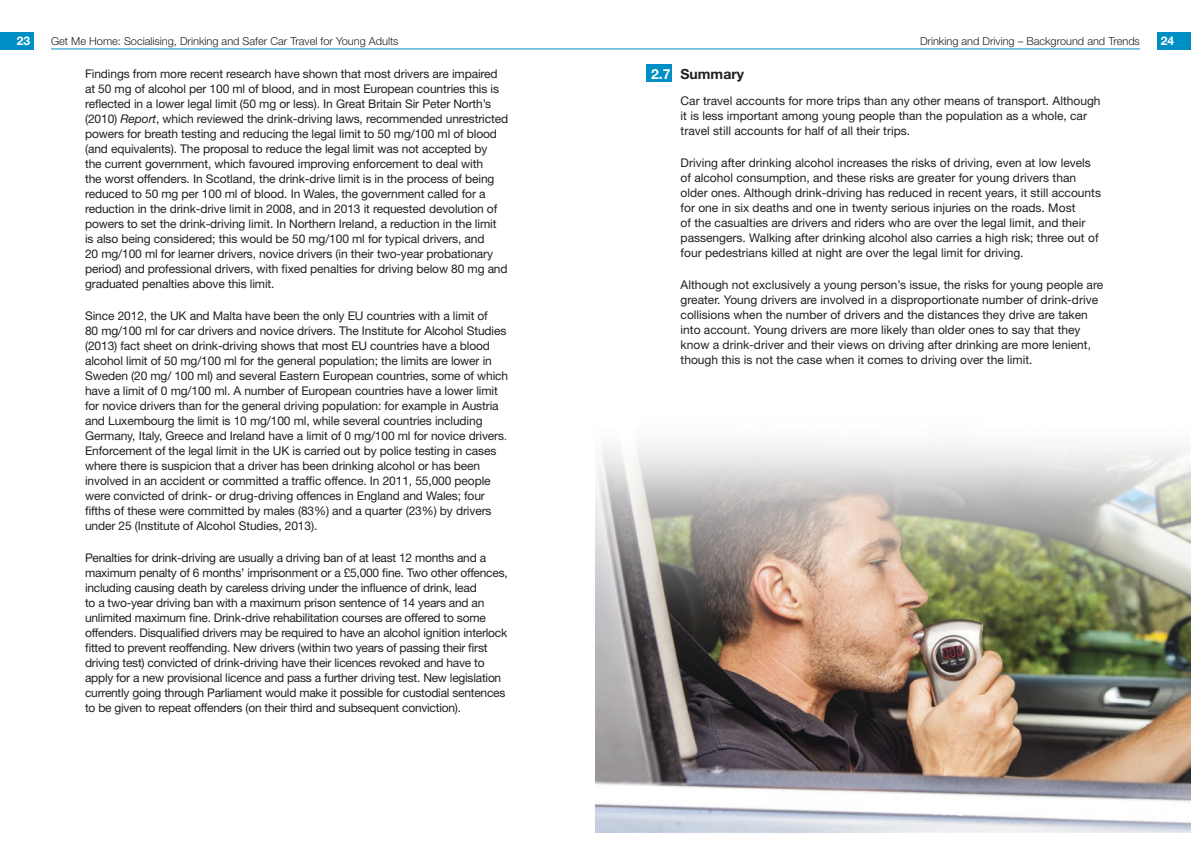
<style>
.page{position:relative;width:1191px;height:842px;background:#fff}
.page>*{position:absolute;margin:0;border:0;box-sizing:border-box;transform-origin:0 0}
.t1{font:700 14px "Helvetica Neue";color:#231f20}
.t2{font:700 14px "Helvetica Neue";color:#fff}
.t3{font:12px/15px "Helvetica Neue";letter-spacing:-.01em;color:#231f20}
.t4{font:700 12px "Helvetica Neue";color:#fff}
.t5{font:300 11px "Helvetica Neue";color:#231f20}
.s1{font-style:italic}
.s2{font-size:10px}
</style>
<div class="page">
<img style="left:595px;top:444px;width:596px;height:388px">
<div style="left:0;top:32px;width:34px;height:17px;background:#008fc5"></div>
<div style="left:1157px;top:32px;width:34px;height:17px;background:#008fc5"></div>
<hr style="left:51px;top:49px;width:1089px;height:1px;background:#008fc5">
<div style="left:646px;top:65px;width:26px;height:17px;background:#008fc5"></div>
<p class="t4" style="left:17px;top:33px;width:15px">23</p>
<p class="t4" style="left:1161px;top:33px;width:15px">24</p>
<p class="t5" style="left:51px;top:34px;width:349px">Get Me Home: Socialising, Drinking and Safer Car Travel for Young Adults</p>
<p class="t5" style="left:920px;top:34px;width:221px">Drinking and Driving – Background and Trends</p>
<p class="t3" style="left:85px;top:66px;width:425px">Findings from more recent research have shown that most drivers are impaired at 50 mg of alcohol per 100 ml of blood, and in most European countries this is reflected in a lower legal limit (50 mg or less). In Great Britain Sir Peter North’s (2010) <span class="s1">Report</span>, which reviewed the drink-driving laws, recommended unrestricted powers for breath testing and reducing the legal limit to 50 mg/100 ml of blood (and equivalents). The proposal to reduce the legal limit was not accepted by<br>the current government, which favoured improving enforcement to deal with<br>the worst offenders. In Scotland, the drink-drive limit is in the process of being reduced to 50 mg per 100 ml of blood. In Wales, the government called for a reduction in the drink-drive limit in 2008, and in 2013 it requested devolution of powers to set the drink-driving limit. In Northern Ireland, a reduction in the limit<br>is also being considered; this would be 50 mg/100 ml for typical drivers, and<br>20 mg/100 ml for learner drivers, novice drivers (in their two-year probationary period) and professional drivers, with fixed penalties for driving below 80 mg and graduated penalties above this limit.</p>
<p class="t3" style="left:85px;top:308px;width:425px">Since 2012, the UK and Malta have been the only EU countries with a limit of<br>80 mg/100 ml for car drivers and novice drivers. The Institute for Alcohol Studies (2013) fact sheet on drink-driving shows that most EU countries have a blood alcohol limit of 50 mg/100 ml for the general population; the limits are lower in Sweden (20 mg/ 100 ml) and several Eastern European countries, some of which have a limit of 0 mg/100 ml. A number of European countries have a lower limit for novice drivers than for the general driving population: for example in Austria and Luxembourg the limit is 10 mg/100 ml, while several countries including Germany, Italy, Greece and Ireland have a limit of 0 mg/100 ml for novice drivers<span class="s2">.<br></span>Enforcement of the legal limit in the UK is carried out by police testing in cases where there is suspicion that a driver has been drinking alcohol or has been involved in an accident or committed a traffic offence. In 2011, 55,000 people were convicted of drink- or drug-driving offences in England and Wales; four fifths of these were committed by males (83%) and a quarter (23%) by drivers under 25 (Institute of Alcohol Studies, 2013).</p>
<p class="t3" style="left:85px;top:550px;width:424px">Penalties for drink-driving are usually a driving ban of at least 12 months and a maximum penalty of 6 months’ imprisonment or a £5,000 fine. Two other offences, including causing death by careless driving under the influence of drink, lead<br>to a two-year driving ban with a maximum prison sentence of 14 years and an unlimited maximum fine. Drink-drive rehabilitation courses are offered to some offenders. Disqualified drivers may be required to have an alcohol ignition interlock fitted to prevent reoffending. New drivers (within two years of passing their first driving test) convicted of drink-driving have their licences revoked and have to apply for a new provisional licence and pass a further driving test. New legislation currently going through Parliament would make it possible for custodial sentences to be given to repeat offenders (on their third and subsequent conviction).</p>
<p class="t2" style="left:651px;top:65px;width:21px">2.7</p>
<p class="t1" style="left:680px;top:65px;width:65px">Summary</p>
<p class="t3" style="left:680px;top:93px;width:421px">Car travel accounts for more trips than any other means of transport. Although it is less important among young people than the population as a whole, car travel still accounts for half of all their trips.</p>
<p class="t3" style="left:680px;top:155px;width:422px">Driving after drinking alcohol increases the risks of driving, even at low levels of alcohol consumption, and these risks are greater for young drivers than older ones. Although drink-driving has reduced in recent years, it still accounts for one in six deaths and one in twenty serious injuries on the roads. Most<br>of the casualties are drivers and riders who are over the legal limit, and their passengers. Walking after drinking alcohol also carries a high risk; three out of four pedestrians killed at night are over the legal limit for driving.</p>
<p class="t3" style="left:680px;top:277px;width:424px">Although not exclusively a young person’s issue, the risks for young people are greater. Young drivers are involved in a disproportionate number of drink-drive collisions when the number of drivers and the distances they drive are taken into account. Young drivers are more likely than older ones to say that they know a drink-driver and their views on driving after drinking are more lenient, though this is not the case when it comes to driving over the limit.</p>
</div>
